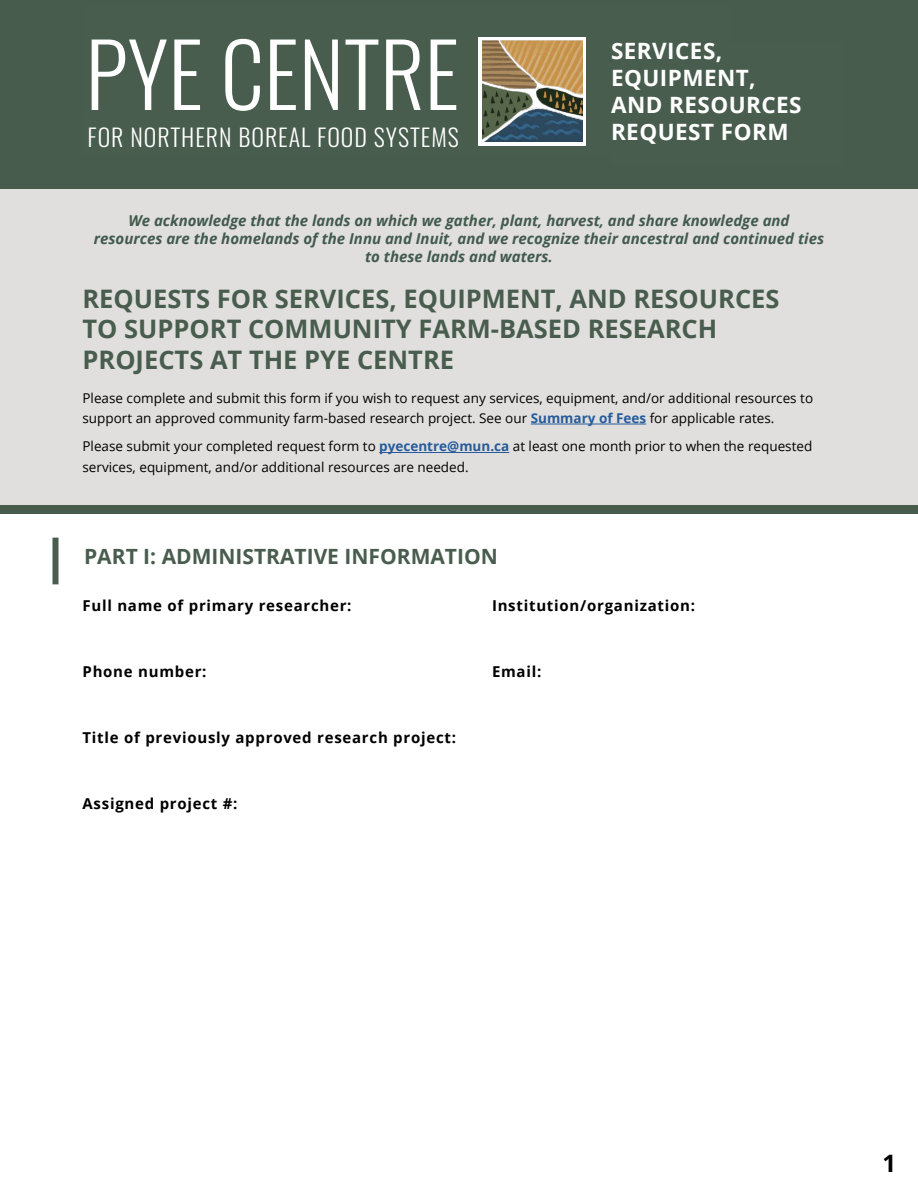
<style>
.page{position:relative;width:918px;height:1188px;background:#fff}
.page>*{position:absolute;margin:0;border:0;box-sizing:border-box;transform-origin:0 0}
.t1{font:300 87px "Oswald";color:#fff}
.t2{font:700 25.5px/30.6px "Open Sans";color:#485d4e}
.t3{font:300 24px "Oswald";letter-spacing:.04em;color:#fff}
.t4{font:700 24px "Open Sans";color:#000}
.t5{font:700 22.5px/27px "Open Sans";letter-spacing:.02em;color:#fff}
.t6{font:700 21px "Open Sans";color:#485d4e}
.t7{font:italic 700 15px/18px "Open Sans";color:#425a4e;text-align:center}
.t8{font:700 15px "Open Sans";letter-spacing:.05em;color:#000}
.t9{font:13.5px/19.5px "Open Sans";color:#000}
.s1{font-weight:700;color:#275b9b}
</style>
<div class="page">
<div style="left:0;top:188px;width:918px;height:318px;background:#e0dfdd"></div>
<div style="left:0;top:0;width:918px;height:189px;background:#485c4e"></div>
<div style="left:478px;top:37px;width:108px;height:108px;background:#fff"></div>
<img style="left:482px;top:41px;width:101px;height:101px">
<hr style="left:531px;top:424px;width:115px;height:1px;background:#275b9b">
<hr style="left:379px;top:452px;width:130px;height:1px;background:#275b9b">
<div style="left:0;top:505px;width:918px;height:9px;background:#485c4e"></div>
<div style="left:52px;top:538px;width:6px;height:46px;background:#485d4e"></div>
<h1 class="t1" style="left:85px;top:-3px;width:375px">PYE CENTRE</h1>
<h3 class="t5" style="left:611px;top:37px;width:192px">SERVICES,<br>EQUIPMENT,<br>AND RESOURCES<br>REQUEST FORM</h3>
<h3 class="t3" style="left:87px;top:116px;width:373px">FOR NORTHERN BOREAL FOOD SYSTEMS</h3>
<p class="t7" style="left:94px;top:211px;width:732px">We acknowledge that the lands on which we gather, plant, harvest, and share knowledge and resources are the homelands of the Innu and Inuit, and we recognize their ancestral and continued ties to these lands and waters.</p>
<h2 class="t2" style="left:82px;top:282px;width:699px">REQUESTS FOR SERVICES, EQUIPMENT, AND RESOURCES<br>TO SUPPORT COMMUNITY FARM-BASED RESEARCH<br>PROJECTS AT THE PYE CENTRE</h2>
<p class="t9" style="left:82px;top:388px;width:732px">Please complete and submit this form if you wish to request any services, equipment, and/or additional resources to support an approved community farm-based research project. See our <span class="s1">Summary of Fees</span> for applicable rates.</p>
<p class="t9" style="left:82px;top:436px;width:731px;line-height:21px">Please submit your completed request form to <span class="s1">pyecentre@mun.ca</span> at least one month prior to when the requested services, equipment, and/or additional resources are needed.</p>
<h3 class="t6" style="left:84px;top:542px;width:415px">PART I: ADMINISTRATIVE INFORMATION</h3>
<p class="t8" style="left:82px;top:594px;width:271px">Full name of primary researcher:</p>
<p class="t8" style="left:492px;top:594px;width:205px">Institution/organization:</p>
<p class="t8" style="left:82px;top:660px;width:126px">Phone number:</p>
<p class="t8" style="left:492px;top:660px;width:51px">Email:</p>
<p class="t8" style="left:82px;top:726px;width:375px">Title of previously approved research project:</p>
<p class="t8" style="left:82px;top:792px;width:157px">Assigned project #:</p>
<h3 class="t4" style="left:883px;top:1146px;width:15px">1</h3>
</div>
